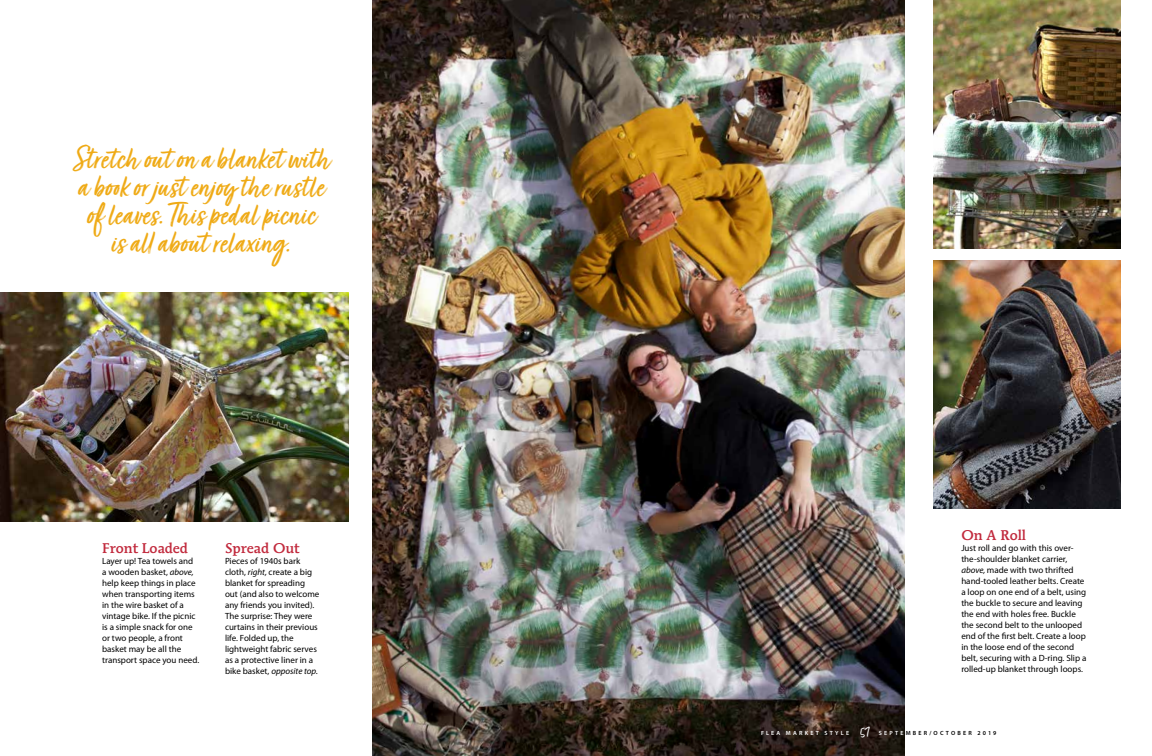
<style>
.page{position:relative;width:1152px;height:756px;background:#fff}
.page>*{position:absolute;margin:0;border:0;box-sizing:border-box;transform-origin:0 0}
.t1{font:35px/28px "Turbinado Dry";color:#efaa15;text-align:center}
.t2{font:500 14px "Mendoza Roman Std";color:#c12a3d}
.t3{font:9px/11px "Myriad Pro";color:#000}
.t4{font:600 6px "Myriad Pro";letter-spacing:.365em;color:#000}
.t5{font:600 6px "Myriad Pro";letter-spacing:.37em;color:#fff}
.s1{font-style:italic}
.s2{color:#fff}
</style>
<div class="page">
<img style="left:933px;top:0;width:187px;height:248px">
<img style="left:933px;top:260px;width:187px;height:248px">
<img style="left:373px;top:0;width:531px;height:756px">
<img style="left:0;top:292px;width:348px;height:229px">
<svg style="left:859px;top:726px;width:13px;height:12px"></svg>
<h1 class="t1" style="left:73px;top:147px;width:259px">Stretch out on a blanket with a book or just enjoy the rustle of leaves. This pedal picnic<br>is all about relaxing.</h1>
<h2 class="t2" style="left:102px;top:540px;width:87px">Front Loaded</h2>
<p class="t3" style="left:102px;top:556px;width:99px">Layer up! Tea towels and a wooden basket, <span class="s1">above, </span>help keep things in place when transporting items in the wire basket of a vintage bike. If the picnic is a simple snack for one or two people, a front basket may be all the transport space you need.</p>
<h2 class="t2" style="left:225px;top:540px;width:76px">Spread Out</h2>
<p class="t3" style="left:225px;top:556px;width:96px">Pieces of 1940s bark cloth, <span class="s1">right,</span> create a big blanket for spreading out (and also to welcome any friends you invited).<br>The surprise: They were curtains in their previous life. Folded up, the lightweight fabric serves as a protective liner in a bike basket, <span class="s1">opposite top.</span></p>
<h2 class="t2" style="left:961px;top:527px;width:66px">On A Roll</h2>
<p class="t3" style="left:961px;top:543px;width:127px">Just roll and go with this over&shy;the-shoulder blanket carrier, <span class="s1">above,</span> made with two thrifted hand-tooled leather belts. Create a loop on one end of a belt, using the buckle to secure and leaving the end with holes free. Buckle the second belt to the unlooped end of the first belt. Create a loop in the loose end of the second belt, securing with a D-ring. Slip a rolled-up blanket through loops.</p>
<p class="t5" style="left:761px;top:730px;width:90px">FLEA MARKET STYLE</p>
<p class="t4" style="left:879px;top:730px;width:119px"><span class="s2">SEPTE</span>MBER/OCTOBER 2019</p>
</div>
